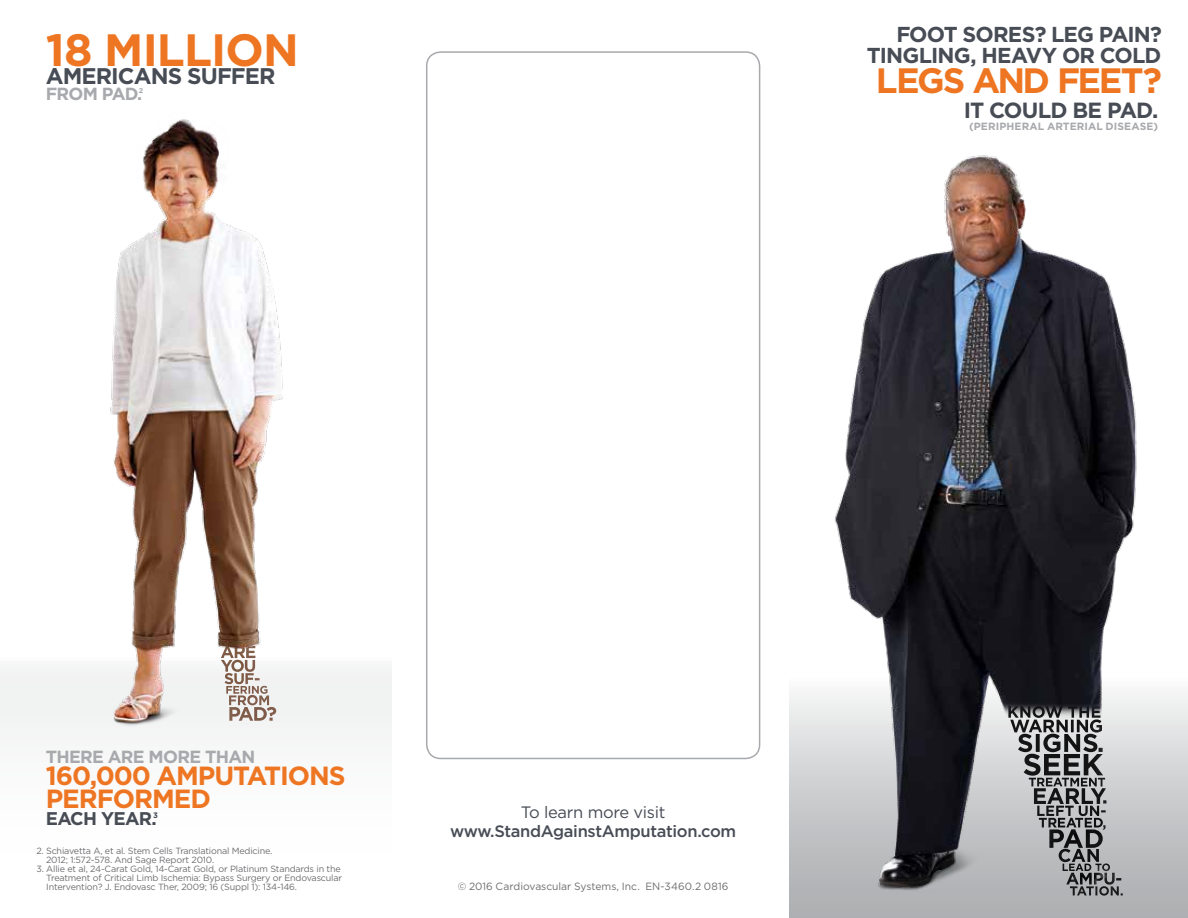
<style>
.page{position:relative;width:1188px;height:918px;background:#fff}
.page>*{position:absolute;margin:0;border:0;box-sizing:border-box;transform-origin:0 0}
.t1{font:700 45.3px "Gotham";letter-spacing:-.02em;color:#ee7622}
.t2{font:700 35.25px "Gotham";letter-spacing:-.07em;color:#ee7622}
.t3{font:700 26.25px/23.5px "Gotham";letter-spacing:-.04em;color:#ee7622}
.t4{font:700 22.65px "Gotham";letter-spacing:-.04em;color:#474c55}
.t5{font:700 21.9px "Gotham";letter-spacing:-.045em;color:#474c55}
.t6{font:700 21.6px/20.4px "Gotham";letter-spacing:-.035em;color:#474c55;text-align:right}
.t7{font:700 18.3px "Gotham";letter-spacing:-.04em;color:#474c55}
.t8{font:700 17.55px "Gotham";letter-spacing:-.04em;color:#a7a9ac}
.t9{font:500 16.5px "Gotham";letter-spacing:-.02em;color:#474c55}
.t10{font:16.5px "Gotham";letter-spacing:-.02em;color:#474c55}
.t11{font:10.5px "Gotham";color:#6d6e71}
.t12{font:700 10.5px "Gotham";letter-spacing:.01em;color:#a7a9ac}
.t13{font:9px/9px "Gotham";letter-spacing:-.02em;color:#6d6e71}
.t14{font:700 7.8px "Gotham";color:#474c55}
.t15{font:700 7.05px "Gotham";color:#a7a9ac}
</style>
<div class="page">
<div style="left:426px;top:51px;width:334px;height:708px;border:2px solid #a7a9ac;border-radius:14px"></div>
<svg style="left:790px;top:693px;width:398px;height:225px;background:#caccce"></svg>
<img style="left:52px;top:119px;width:283px;height:613px">
<img style="left:806px;top:155px;width:360px;height:763px">
<h1 class="t1" style="left:46px;top:23px;width:255px">18 MILLION</h1>
<h3 class="t4" style="left:46px;top:63px;width:231px">AMERICANS SUFFER</h3>
<h3 class="t8" style="left:46px;top:84px;width:98px">FROM PAD.</h3>
<p class="t15" style="left:139px;top:86px;width:6px">2</p>
<h3 class="t6" style="left:867px;top:24px;width:297px">FOOT SORES? LEG PAIN?<br>TINGLING, HEAVY OR COLD</h3>
<h2 class="t2" style="left:876px;top:60px;width:288px">LEGS AND FEET?</h2>
<h3 class="t5" style="left:964px;top:98px;width:196px">IT COULD BE PAD.</h3>
<p class="t12" style="left:969px;top:121px;width:191px">(PERIPHERAL ARTERIAL DISEASE)</p>
<h3 class="t8" style="left:46px;top:747px;width:211px">THERE ARE MORE THAN</h3>
<h3 class="t3" style="left:46px;top:763px;width:301px">160,000 AMPUTATIONS<br>PERFORMED</h3>
<h3 class="t7" style="left:46px;top:808px;width:112px">EACH YEAR.</h3>
<p class="t14" style="left:153px;top:810px;width:6px">3</p>
<p class="t13" style="left:46px;top:846px;width:228px;text-indent:-10px">2. Schiavetta A, et al. Stem Cells Translational Medicine.<br>2012; 1:572-578. And Sage Report 2010.</p>
<p class="t13" style="left:46px;top:864px;width:297px;text-indent:-10px">3. Allie et al, 24-Carat Gold, 14-Carat Gold, or Platinum Standards in the<br>Treatment of Critical Limb Ischemia: Bypass Surgery or Endovascular<br>Intervention? J. Endovasc Ther, 2009; 16 (Suppl 1): 134-146.</p>
<h3 class="t10" style="left:521px;top:803px;width:146px">To learn more visit</h3>
<h3 class="t9" style="left:450px;top:822px;width:288px">www.StandAgainstAmputation.com</h3>
<p class="t11" style="left:458px;top:881px;width:272px">© 2016 Cardiovascular Systems, Inc. EN-3460.2 0816</p>
</div>
